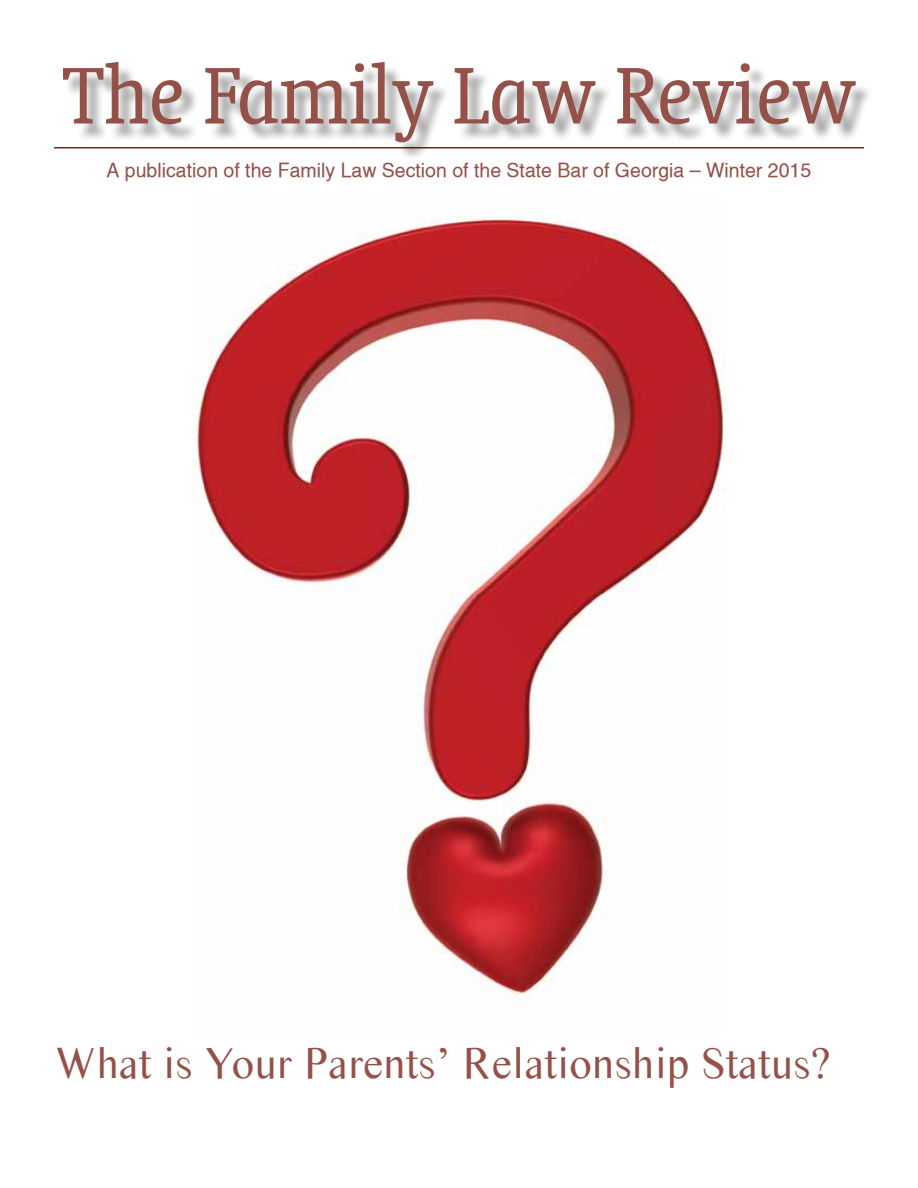
<style>
.page{position:relative;width:918px;height:1188px;background:#fff}
.page>*{position:absolute;margin:0;border:0;box-sizing:border-box;transform-origin:0 0}
.t1{font:condensed 91.5px "Oranda BT";color:#945149}
.t2{font:45px "Times Sans Serif";color:#945149}
.t3{font:19.5px "Alps Normal";color:#945149}
</style>
<div class="page">
<img style="left:195px;top:213px;width:530px;height:793px">
<hr style="left:54px;top:147px;width:810px;height:1px;background:#80211d">
<div style="left:65px;top:65px;width:809px;height:96px;background:#000;opacity:.4"></div>
<h1 class="t1" style="left:62px;top:43px;width:796px">The Family Law Review</h1>
<p class="t3" style="left:106px;top:158px;width:706px">A publication of the Family Law Section of the State Bar of Georgia – Winter 2015</p>
<h2 class="t2" style="left:54px;top:1033px;width:778px">What is Your Parents’ Relationship Status?</h2>
</div>
